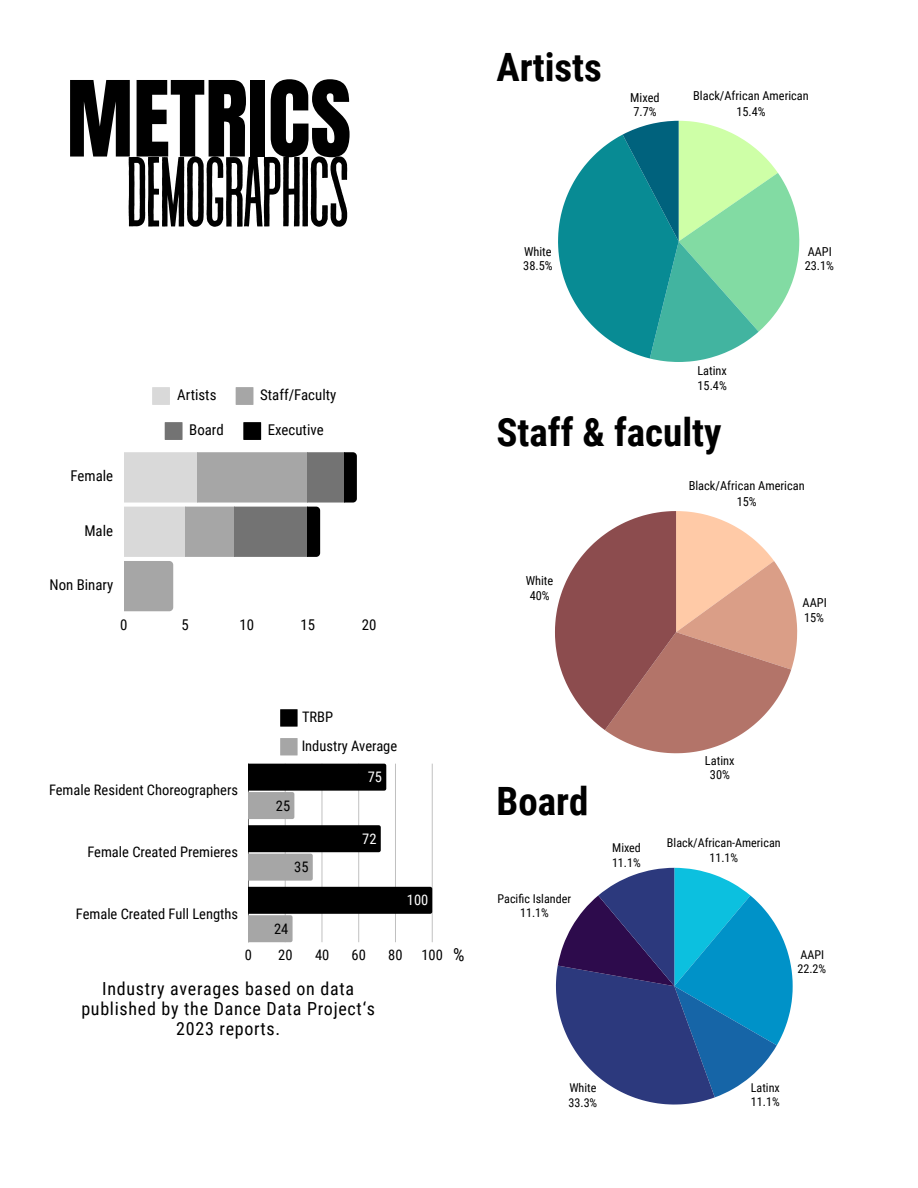
<style>
.page{position:relative;width:918px;height:1188px;background:#fff}
.page>*{position:absolute;margin:0;border:0;box-sizing:border-box;transform-origin:0 0}
.t1{font:99.15px "Revive 80 Tall";letter-spacing:-.04em;color:#000}
.t2{font:89.1px "Anton";color:#000}
.t3{font:700 39px "Roboto Condensed";color:#000}
.t4{font:18px/20.2px "Roboto Condensed";letter-spacing:.04em;color:#000;text-align:center}
.t5{font:14.85px "Roboto Condensed";color:#000}
.t6{font:14.55px/28.8px "Roboto Condensed";color:#000}
.t7{font:14.55px "Roboto Condensed";color:#fff}
.t8{font:12.45px/14.4px "Roboto Condensed";color:#000;text-align:center}
.t9{font:12.3px/14.4px "Roboto Condensed";color:#000}
.t10{font:12.15px/14.1px "Roboto Condensed";color:#000}
</style>
<div class="page">
<svg style="left:558px;top:121px;width:241px;height:241px"></svg>
<svg style="left:152px;top:387px;width:18px;height:18px"></svg>
<svg style="left:236px;top:387px;width:17px;height:18px"></svg>
<svg style="left:165px;top:422px;width:18px;height:18px"></svg>
<svg style="left:243px;top:422px;width:18px;height:18px"></svg>
<svg style="left:124px;top:452px;width:233px;height:159px"></svg>
<svg style="left:555px;top:511px;width:242px;height:242px"></svg>
<svg style="left:556px;top:868px;width:237px;height:237px"></svg>
<svg style="left:280px;top:709px;width:18px;height:18px"></svg>
<svg style="left:280px;top:738px;width:18px;height:17px"></svg>
<hr style="left:248px;top:764px;width:1px;height:178px;background:#000;opacity:.6">
<hr style="left:285px;top:764px;width:1px;height:178px;background:#000;opacity:.25">
<hr style="left:322px;top:764px;width:1px;height:178px;background:#000;opacity:.25">
<hr style="left:358px;top:764px;width:1px;height:178px;background:#000;opacity:.25">
<hr style="left:395px;top:764px;width:1px;height:178px;background:#c0c0c0">
<hr style="left:432px;top:764px;width:1px;height:178px;background:#000;opacity:.25">
<svg style="left:248px;top:764px;width:138px;height:55px"></svg>
<svg style="left:248px;top:825px;width:133px;height:56px"></svg>
<svg style="left:248px;top:887px;width:184px;height:55px"></svg>
<h2 class="t2" style="left:67px;top:55px;width:286px">METRICS</h2>
<h1 class="t1" style="left:125px;top:141px;width:227px">DEMOGRAPHICS</h1>
<h3 class="t3" style="left:496px;top:45px;width:107px">Artists</h3>
<p class="t9" style="left:630px;top:90px;width:31px">Mixed<br>7.7%</p>
<p class="t9" style="left:693px;top:88px;width:117px;line-height:15.6px;text-align:center">Black/African American<br>15.4%</p>
<p class="t9" style="left:523px;top:244px;width:31px">White<br>38.5%</p>
<p class="t9" style="left:805px;top:244px;width:31px">AAPI<br>23.1%</p>
<p class="t5" style="left:71px;top:468px;width:44px">Female</p>
<p class="t5" style="left:84px;top:522px;width:30px">Male</p>
<p class="t5" style="left:50px;top:576px;width:65px">Non Binary</p>
<p class="t5" style="left:177px;top:386px;width:41px">Artists</p>
<p class="t5" style="left:260px;top:386px;width:78px">Staff/Faculty</p>
<p class="t5" style="left:189px;top:421px;width:36px">Board</p>
<p class="t5" style="left:268px;top:421px;width:57px">Executive</p>
<p class="t5" style="left:120px;top:616px;width:9px">0</p>
<p class="t5" style="left:182px;top:616px;width:9px">5</p>
<p class="t5" style="left:239px;top:616px;width:16px">10</p>
<p class="t5" style="left:301px;top:616px;width:16px">15</p>
<p class="t5" style="left:362px;top:616px;width:16px">20</p>
<p class="t6" style="left:302px;top:703px;width:97px">TRBP<br>Industry Average</p>
<p class="t6" style="left:49px;top:776px;width:191px">Female Resident Choreographers</p>
<p class="t6" style="left:276px;top:791px;width:16px">25</p>
<p class="t7" style="left:368px;top:769px;width:16px">75</p>
<p class="t6" style="left:87px;top:838px;width:152px">Female Created Premieres</p>
<p class="t6" style="left:294px;top:853px;width:16px">35</p>
<p class="t7" style="left:362px;top:830px;width:16px">72</p>
<p class="t6" style="left:76px;top:899px;width:164px">Female Created Full Lengths</p>
<p class="t6" style="left:274px;top:914px;width:16px">24</p>
<p class="t7" style="left:407px;top:892px;width:23px">100</p>
<p class="t6" style="left:245px;top:941px;width:9px">0</p>
<p class="t6" style="left:278px;top:941px;width:16px">20</p>
<p class="t6" style="left:315px;top:941px;width:16px">40</p>
<p class="t6" style="left:352px;top:941px;width:16px">60</p>
<p class="t6" style="left:388px;top:941px;width:16px">80</p>
<p class="t6" style="left:422px;top:941px;width:23px">100</p>
<p class="t4" style="left:81px;top:979px;width:295px">Industry averages based on data published by the Dance Data Project‘s<br>2023 reports.</p>
<h3 class="t4" style="left:453px;top:945px;width:13px">%</h3>
<p class="t9" style="left:697px;top:364px;width:31px">Latinx<br>15.4%</p>
<p class="t3" style="left:496px;top:409px;width:227px">Staff &amp; faculty</p>
<p class="t8" style="left:526px;top:574px;width:29px">White<br>40%</p>
<p class="t8" style="left:689px;top:478px;width:118px;line-height:15.6px">Black/African American<br>15%</p>
<p class="t8" style="left:803px;top:596px;width:26px;text-align:left">AAPI<br>15%</p>
<p class="t3" style="left:496px;top:779px;width:93px">Board</p>
<p class="t10" style="left:498px;top:892px;width:75px;text-align:center">Pacific Islander<br>11.1%</p>
<p class="t10" style="left:612px;top:841px;width:30px">Mixed<br>11.1%</p>
<p class="t8" style="left:705px;top:753px;width:31px">Latinx<br>30%</p>
<p class="t10" style="left:667px;top:835px;width:115px;line-height:15.3px;text-align:center">Black/African-American<br>11.1%</p>
<p class="t10" style="left:797px;top:948px;width:30px">AAPI<br>22.2%</p>
<p class="t10" style="left:569px;top:1081px;width:30px">White<br>33.3%</p>
<p class="t10" style="left:751px;top:1081px;width:31px">Latinx<br>11.1%</p>
</div>
